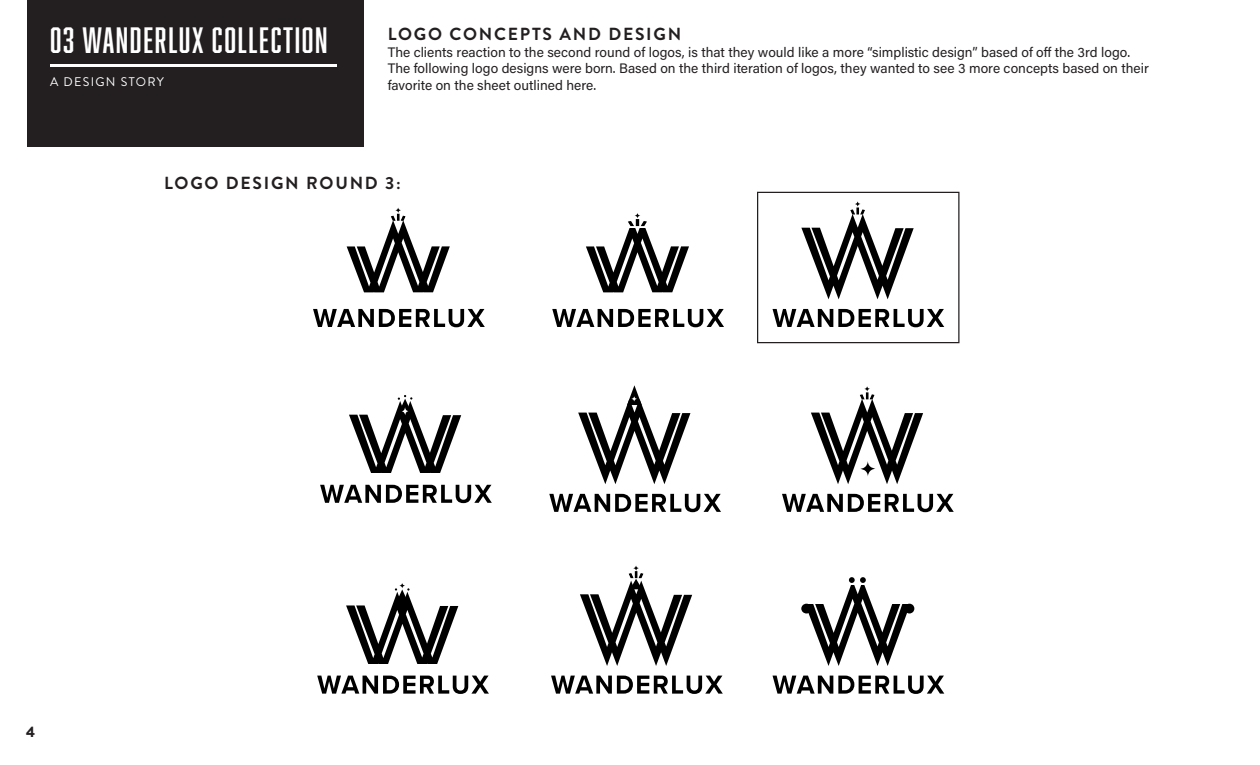
<style>
.page{position:relative;width:1260px;height:765px;background:#fff}
.page>*{position:absolute;margin:0;border:0;box-sizing:border-box;transform-origin:0 0}
.t1{font:33.75px "Abolition";letter-spacing:.05em;color:#fff}
.t2{font:700 17.5px "Brandon Grotesque";letter-spacing:.1em;color:#231f20}
.t3{font:900 15px "Brandon Grotesque";color:#231f20}
.MainParagraph_11_Pt_Acumin_Variable{font:13.75px/16.5px "Acumin Variable Concept";color:#231f20}
.t4{font:12.5px "Brandon Grotesque";letter-spacing:.1em;color:#fff}
</style>
<div class="page">
<div style="left:28px;top:0;width:336px;height:147px;background:#231f20"></div>
<hr style="left:50px;top:64px;width:287px;height:2px;background:#fff">
<svg style="left:347px;top:207px;width:103px;height:85px"></svg>
<svg style="left:313px;top:309px;width:172px;height:18px"></svg>
<svg style="left:552px;top:309px;width:172px;height:18px"></svg>
<svg style="left:773px;top:309px;width:171px;height:18px"></svg>
<svg style="left:801px;top:207px;width:113px;height:92px"></svg>
<svg style="left:854px;top:201px;width:7px;height:6px"></svg>
<svg style="left:782px;top:494px;width:172px;height:18px"></svg>
<svg style="left:811px;top:386px;width:112px;height:98px"></svg>
<svg style="left:549px;top:494px;width:172px;height:18px"></svg>
<svg style="left:578px;top:385px;width:112px;height:99px"></svg>
<svg style="left:551px;top:676px;width:172px;height:18px"></svg>
<svg style="left:580px;top:565px;width:112px;height:101px"></svg>
<svg style="left:773px;top:676px;width:171px;height:18px"></svg>
<svg style="left:320px;top:395px;width:172px;height:108px"></svg>
<svg style="left:317px;top:583px;width:172px;height:111px"></svg>
<svg style="left:801px;top:577px;width:113px;height:89px"></svg>
<svg style="left:586px;top:219px;width:103px;height:73px"></svg>
<svg style="left:634px;top:213px;width:7px;height:6px"></svg>
<div style="left:757px;top:192px;width:202px;height:151px;border:1px solid #231f20"></div>
<p class="t1" style="left:50px;top:21px;width:279px">03 WANDERLUX COLLECTION</p>
<p class="t4" style="left:50px;top:73px;width:115px">A DESIGN STORY</p>
<p class="t2" style="left:388px;top:22px;width:295px">LOGO CONCEPTS AND DESIGN</p>
<p class="MainParagraph_11_Pt_Acumin_Variable" style="left:388px;top:43px;width:763px">The clients reaction to the second round of logos, is that they would like a more “simplistic design” based of off the 3rd logo.<br>The following logo designs were born. Based on the third iteration of logos, they wanted to see 3 more concepts based on their favorite on the sheet outlined here.</p>
<p class="t2" style="left:164px;top:171px;width:238px">LOGO DESIGN ROUND 3:</p>
<p class="t3" style="left:26px;top:722px;width:11px">4</p>
</div>
